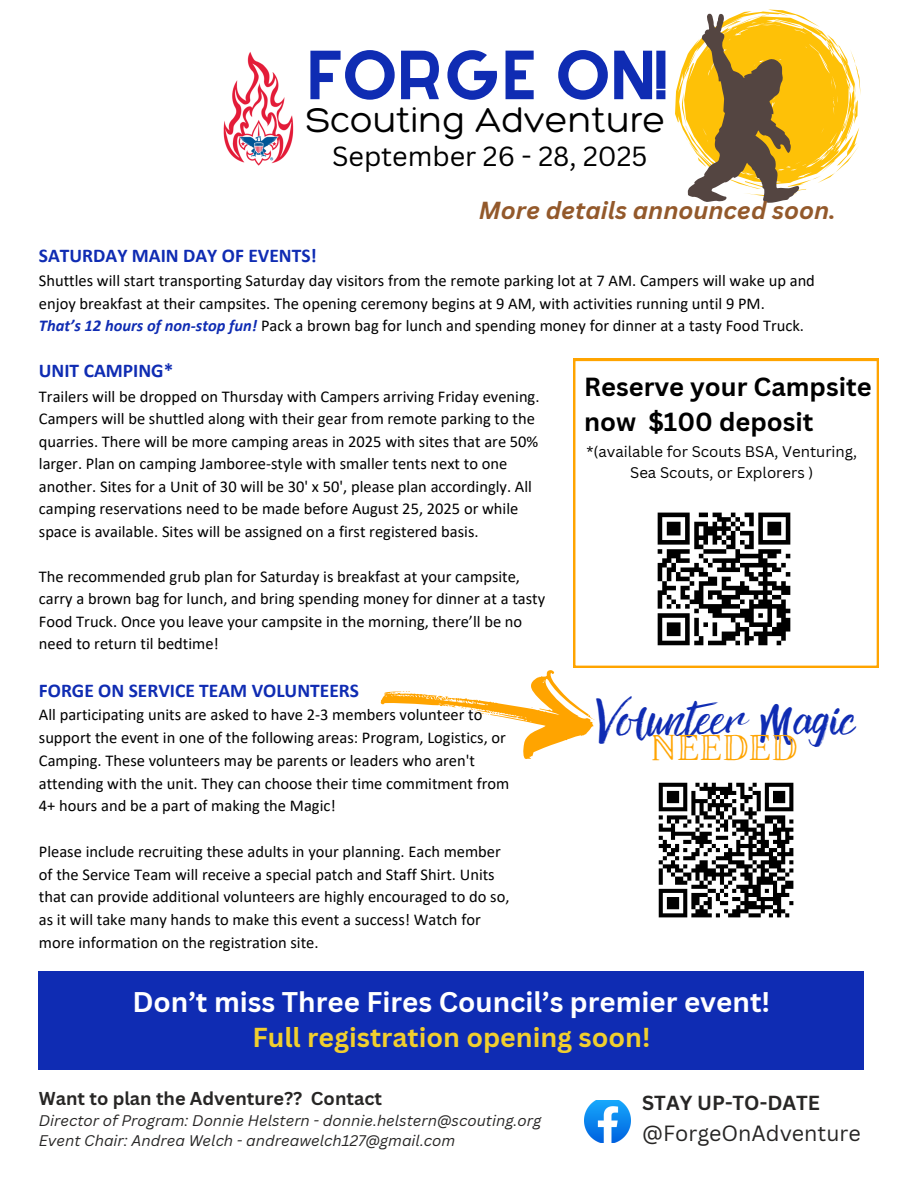
<style>
.page{position:relative;width:918px;height:1188px;background:#fff}
.page>*{position:absolute;margin:0;border:0;box-sizing:border-box;transform-origin:0 0}
.t1{font:60.6px "Alyssum Sans";color:#0f2cb3}
.t2{font:39.6px "Rebel";color:#0f2cb3}
.t3{font:300 37.2px "Hero";color:#000}
.t4{font:36.15px "Brixton TC Outline";color:#ffa400}
.t5{font:700 27.75px "Canva Sans";color:#fff}
.t6{font:26.85px "Canva Sans";color:#000}
.t7{font:700 26.7px "Canva Sans";color:#f1cf2e}
.t8{font:700 25.5px/34.8px "Canva Sans";color:#000}
.t9{font:italic 700 24px "Canva Sans";color:#93592b}
.t10{font:21.45px "Canva Sans";color:#272625}
.t11{font:700 19.8px "Canva Sans";color:#272625}
.t12{font:700 19.5px "Calibri";color:#0f2cb3}
.t13{font:700 18.15px "Canva Sans";color:#272625}
.t14{font:16.5px/22.5px "Calibri";color:#000}
.t15{font:italic 15px "Canva Sans";color:#272625}
.t16{font:15px/20.2px "Canva Sans";color:#000;text-align:center}
.s1{font-weight:700;font-style:italic;color:#0f2cb3}
</style>
<div class="page">
<img style="left:584px;top:1100px;width:46px;height:42px">
<img style="left:223px;top:52px;width:71px;height:114px">
<div style="left:39px;top:971px;width:825px;height:98px;background:#0f2cb3"></div>
<svg style="left:675px;top:10px;width:186px;height:192px"></svg>
<svg style="left:573px;top:359px;width:306px;height:309px"></svg>
<div style="left:649px;top:503px;width:150px;height:151px;background:#fff"></div>
<svg style="left:657px;top:512px;width:134px;height:134px"></svg>
<svg style="left:658px;top:782px;width:136px;height:136px"></svg>
<svg style="left:380px;top:618px;width:227px;height:141px"></svg>
<p class="t1" style="left:306px;top:39px;width:361px">FORGE ON!</p>
<h3 class="t3" style="left:306px;top:97px;width:361px">Scouting Adventure</h3>
<h6 class="t6" style="left:332px;top:137px;width:317px">September 26 - 28, 2025</h6>
<h4 class="t9" style="left:479px;top:193px;width:359px">More details announced soon.</h4>
<p class="t12" style="left:39px;top:247px;width:280px">SATURDAY MAIN DAY OF EVENTS!</p>
<p class="t14" style="left:39px;top:271px;width:778px">Shuttles will start transporting Saturday day visitors from the remote parking lot at 7 AM. Campers will wake up and enjoy breakfast at their campsites. The opening ceremony begins at 9 AM, with activities running until 9 PM.</p>
<p class="t14" style="left:39px;top:316px;width:767px"><span class="s1">That’s 12 hours of non-stop fun!</span> Pack a brown bag for lunch and spending money for dinner at a tasty Food Truck.</p>
<p class="t12" style="left:39px;top:363px;width:136px">UNIT CAMPING*</p>
<p class="t14" style="left:39px;top:387px;width:502px">Trailers will be dropped on Thursday with Campers arriving Friday evening.<br>Campers will be shuttled along with their gear from remote parking to the quarries. There will be more camping areas in 2025 with sites that are 50% larger. Plan on camping Jamboree-style with smaller tents next to one another. Sites for a Unit of 30 will be 30' x 50', please plan accordingly. All camping reservations need to be made before August 25, 2025 or while space is available. Sites will be assigned on a first registered basis.</p>
<h4 class="t14" style="left:39px;top:567px;width:508px">The recommended grub plan for Saturday is breakfast at your campsite, carry a brown bag for lunch, and bring spending money for dinner at a tasty Food Truck. Once you leave your campsite in the morning, there’ll be no need to return til bedtime!</h4>
<p class="t12" style="left:39px;top:682px;width:322px">FORGE ON SERVICE TEAM VOLUNTEERS</p>
<p class="t14" style="left:39px;top:705px;width:472px">All participating units are asked to have 2-3 members volunteer to support the event in one of the following areas: Program, Logistics, or Camping. These volunteers may be parents or leaders who aren't attending with the unit. They can choose their time commitment from 4+ hours and be a part of making the Magic!</p>
<p class="t14" style="left:39px;top:841px;width:472px">Please include recruiting these adults in your planning. Each member of the Service Team will receive a special patch and Staff Shirt. Units that can provide additional volunteers are highly encouraged to do so, as it will take many hands to make this event a success! Watch for more information on the registration site.</p>
<h2 class="t8" style="left:584px;top:369px;width:289px">Reserve your Campsite now $100 deposit</h2>
<p class="t16" style="left:586px;top:442px;width:272px">*(available for Scouts BSA, Venturing,<br>Sea Scouts, or Explorers )</p>
<h4 class="t2" style="left:596px;top:704px;width:262px">Volunteer Magic</h4>
<p class="t4" style="left:651px;top:735px;width:148px">NEEDED</p>
<p class="t5" style="left:132px;top:982px;width:639px">Don’t miss Three Fires Council’s premier event!</p>
<p class="t7" style="left:252px;top:1019px;width:399px">Full registration opening soon!</p>
<p class="t13" style="left:39px;top:1085px;width:345px">Want to plan the Adventure?? Contact</p>
<p class="t15" style="left:39px;top:1110px;width:504px">Director of Program: Donnie Helstern - donnie.helstern@scouting.org</p>
<h3 class="t15" style="left:39px;top:1130px;width:418px">Event Chair: Andrea Welch - andreawelch127@gmail.com</h3>
<h1 class="t11" style="left:642px;top:1088px;width:179px">STAY UP-TO-DATE</h1>
<p class="t10" style="left:642px;top:1118px;width:220px">@ForgeOnAdventure</p>
</div>
